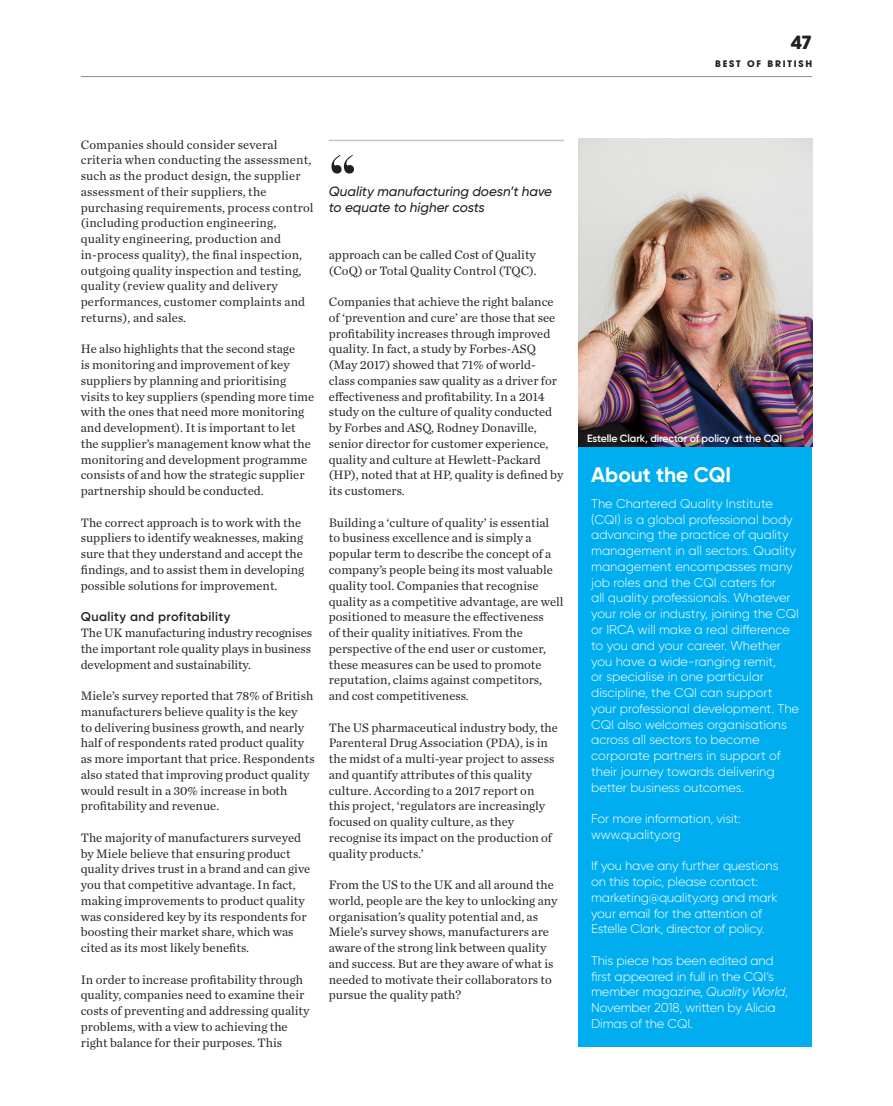
<style>
.page{position:relative;width:893px;height:1106px;background:#fff}
.page>*{position:absolute;margin:0;border:0;box-sizing:border-box;transform-origin:0 0}
.t1{font:700 60px "Didot";color:#231f20}
.t2{font:700 21px "Gilroy";color:#fff}
.t3{font:700 18px "ITC Avant Garde Std";color:#231f20}
.t4{font:italic 500 13.5px/16.5px "Gilroy";color:#231f20}
.Body_text{font:12.75px/15.8px "Chronicle Text G1";color:#282526}
.t5{font:300 12.75px/15.8px "Gilroy";color:#fff}
.Body_text-2{font:600 12.75px "Gilroy";letter-spacing:.03em;color:#231f20}
.t6{font:600 10.5px "Gilroy";letter-spacing:-.01em;color:#fff}
.t7{font:700 9px "ITC Avant Garde Std";letter-spacing:.2em;color:#231f20}
.s1{font-style:italic}
</style>
<div class="page">
<hr style="left:81px;top:76px;width:731px;height:1px;background:#828f96">
<div style="left:578px;top:447px;width:234px;height:599px;background:#00aeef"></div>
<img style="left:578px;top:138px;width:234px;height:309px">
<hr style="left:329px;top:140px;width:235px;height:1px;background:#b8c7d0">
<p class="t3" style="left:791px;top:31px;width:23px">47</p>
<p class="t7" style="left:715px;top:57px;width:99px">BEST OF BRITISH</p>
<p class="Body_text" style="left:81px;top:136px;width:234px">Companies should consider several criteria when conducting the assessment, such as the product design, the supplier assessment of their suppliers, the purchasing requirements, process control (including production engineering, quality engineering, production and in-process quality), the final inspection, outgoing quality inspection and testing, quality (review quality and delivery performances, customer complaints and returns), and sales.</p>
<p class="Body_text" style="left:81px;top:340px;width:235px">He also highlights that the second stage<br>is monitoring and improvement of key suppliers by planning and prioritising visits to key suppliers (spending more time with the ones that need more monitoring and development). It is important to let the supplier’s management know what the monitoring and development programme consists of and how the strategic supplier partnership should be conducted.</p>
<p class="Body_text" style="left:81px;top:514px;width:225px">The correct approach is to work with the suppliers to identify weaknesses, making sure that they understand and accept the findings, and to assist them in developing possible solutions for improvement.</p>
<p class="Body_text-2" style="left:81px;top:609px;width:151px">Quality and profitability</p>
<p class="Body_text" style="left:81px;top:624px;width:233px;text-align:justify">The UK manufacturing industry recognises the important role quality plays in business development and sustainability.</p>
<p class="Body_text" style="left:81px;top:687px;width:235px">Miele’s survey reported that 78% of British manufacturers believe quality is the key<br>to delivering business growth, and nearly half of respondents rated product quality as more important that price. Respondents also stated that improving product quality would result in a 30% increase in both profitability and revenue.</p>
<p class="Body_text" style="left:81px;top:829px;width:231px">The majority of manufacturers surveyed by Miele believe that ensuring product quality drives trust in a brand and can give you that competitive advantage. In fact, making improvements to product quality was considered key by its respondents for boosting their market share, which was cited as its most likely benefits.</p>
<p class="Body_text" style="left:81px;top:970px;width:230px">In order to increase profitability through quality, companies need to examine their costs of preventing and addressing quality problems, with a view to achieving the right balance for their purposes. This</p>
<p class="t1" style="left:329px;top:140px;width:29px">“</p>
<p class="t4" style="left:329px;top:183px;width:225px">Quality manufacturing doesn’t have to equate to higher costs</p>
<p class="Body_text" style="left:329px;top:246px;width:209px">approach can be called Cost of Quality (CoQ) or Total Quality Control (TQC).</p>
<p class="Body_text" style="left:329px;top:293px;width:236px">Companies that achieve the right balance of ‘prevention and cure’ are those that see profitability increases through improved quality. In fact, a study by Forbes-ASQ (May 2017) showed that 71% of world&shy;class companies saw quality as a driver for effectiveness and profitability. In a 2014 study on the culture of quality conducted by Forbes and ASQ, Rodney Donaville, senior director for customer experience, quality and culture at Hewlett-Packard (HP), noted that at HP, quality is defined by its customers.</p>
<p class="Body_text" style="left:329px;top:514px;width:236px">Building a ‘culture of quality’ is essential to business excellence and is simply a popular term to describe the concept of a company’s people being its most valuable quality tool. Companies that recognise quality as a competitive advantage, are well positioned to measure the effectiveness<br>of their quality initiatives. From the perspective of the end user or customer, these measures can be used to promote reputation, claims against competitors, and cost competitiveness.</p>
<p class="Body_text" style="left:329px;top:718px;width:231px">The US pharmaceutical industry body, the Parenteral Drug Association (PDA), is in the midst of a multi-year project to assess and quantify attributes of this quality culture. According to a 2017 report on this project, ‘regulators are increasingly focused on quality culture, as they recognise its impact on the production of quality products.’</p>
<p class="Body_text" style="left:329px;top:876px;width:230px">From the US to the UK and all around the world, people are the key to unlocking any organisation’s quality potential and, as Miele’s survey shows, manufacturers are aware of the strong link between quality and success. But are they aware of what is needed to motivate their collaborators to pursue the quality path?</p>
<p class="t6" style="left:587px;top:431px;width:197px">Estelle Clark, director of policy at the CQI</p>
<p class="t2" style="left:591px;top:462px;width:141px">About the CQI</p>
<p class="t5" style="left:591px;top:495px;width:210px">The Chartered Quality Institute (CQI) is a global professional body advancing the practice of quality management in all sectors. Quality management encompasses many job roles and the CQI caters for<br>all quality professionals. Whatever your role or industry, joining the CQI or IRCA will make a real difference to you and your career. Whether you have a wide-ranging remit,<br>or specialise in one particular discipline, the CQI can support your professional development. The<br>CQI also welcomes organisations across all sectors to become corporate partners in support of their journey towards delivering better business outcomes.</p>
<p class="t5" style="left:591px;top:810px;width:151px">For more information, visit: www.quality.org</p>
<p class="t5" style="left:591px;top:858px;width:189px">If you have any further questions on this topic, please contact: marketing@quality.org and mark your email for the attention of<br>Estelle Clark, director of policy.</p>
<p class="t5" style="left:591px;top:952px;width:198px">This piece has been edited and first appeared in full in the CQI’s member magazine, <span class="s1">Quality World</span>,<br>November 2018, written by Alicia<br>Dimas of the CQI.</p>
</div>
